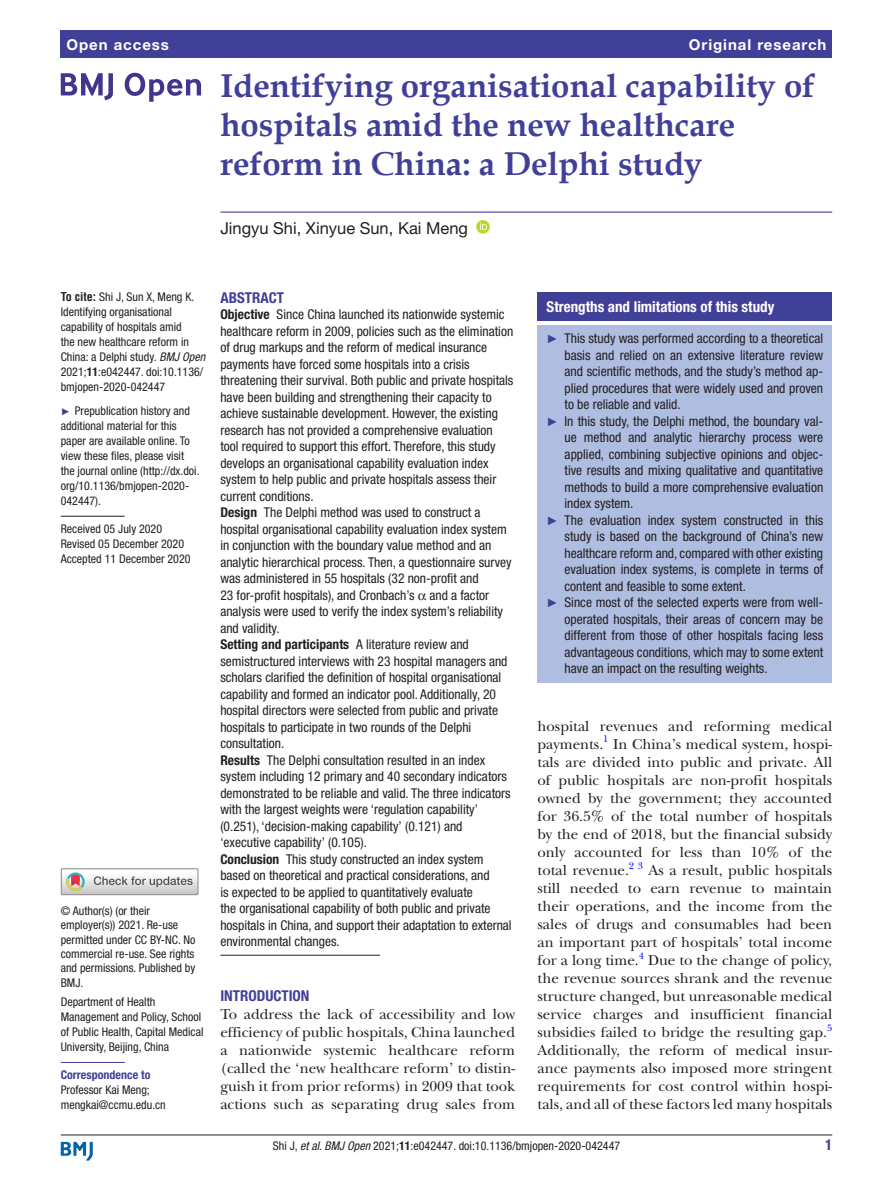
<style>
.page{position:relative;width:893px;height:1191px;background:#fff}
.page>*{position:absolute;margin:0;border:0;box-sizing:border-box;transform-origin:0 0}
.t1{font:700 33px/39px "Book Antiqua";color:#414099}
.t2{font:16.5px "Helvetica Neue LT Std";color:#231f20}
.t3{font:15px/18px "New Baskerville";color:#231f20;text-align:justify}
.t4{font:700 condensed 15px "Helvetica Neue LT Std";color:#fff}
.t5{font:700 15px "Helvetica Neue LT Std";letter-spacing:.065em;color:#fff}
.t6{font:700 condensed 15px "Helvetica Neue LT Std";color:#414099}
.t7{font:condensed 13.5px/16.5px "Helvetica Neue LT Std";color:#231f20}
.t8{font:condensed 12px/15px "Helvetica Neue LT Std";color:#231f20}
.t9{font:700 condensed 12px "Helvetica Neue LT Std";color:#414099}
.t10{font:9.9px "New Baskerville";color:#00f}
.s1{font-family:"Helvetica LT Std";font-weight:700}
.s2{font-style:italic}
.s3{font-weight:700}
.s4{font-family:"Arial";font-stretch:normal;font-size:9.75px;color:#414099}
.s5{font-family:"Arial";font-stretch:normal;font-size:12px;color:#414099}
</style>
<div class="page">
<hr style="left:61px;top:1134px;width:771px;height:1px;background:#231f20">
<svg style="left:61px;top:1141px;width:32px;height:19px"></svg>
<div style="left:61px;top:31px;width:771px;height:27px;background:#414099"></div>
<hr style="left:220px;top:211px;width:612px;height:2px;background:#414099">
<svg style="left:476px;top:220px;width:14px;height:14px"></svg>
<hr style="left:61px;top:516px;width:64px;height:1px;background:#231f20">
<hr style="left:61px;top:1062px;width:64px;height:1px;background:#414099">
<svg style="left:61px;top:73px;width:52px;height:27px"></svg>
<svg style="left:125px;top:73px;width:76px;height:29px"></svg>
<div style="left:61px;top:868px;width:138px;height:27px;border:1px solid #969090"></div>
<svg style="left:61px;top:868px;width:137px;height:26px"></svg>
<hr style="left:220px;top:955px;width:160px;height:1px;background:#231f20">
<div style="left:538px;top:292px;width:294px;height:29px;background:#414099"></div>
<div style="left:538px;top:325px;width:294px;height:357px;background:#afbde1"></div>
<p class="t5" style="left:66px;top:35px;width:104px">Open access</p>
<p class="t5" style="left:689px;top:35px;width:139px">Original research</p>
<h1 class="t1" style="left:220px;top:66px;width:596px">Identifying organisational capability of hospitals amid the new healthcare reform in China: a Delphi study</h1>
<p class="t2" style="left:220px;top:218px;width:249px">Jingyu Shi, Xinyue Sun, Kai Meng</p>
<p class="t8" style="left:61px;top:289px;width:146px"><span class="s1">To cite:</span> Shi J, Sun X, Meng K.<br>Identifying organisational capability of hospitals amid<br>the new healthcare reform in<br>China: a Delphi study. <span class="s2">BMJ Open<br></span>2021;<span class="s3">11</span>:e042447. doi:10.1136/ bmjopen-2020-042447</p>
<p class="t8" style="left:61px;top:403px;width:140px"><span class="s4">►</span> Prepublication history and additional material for this paper are available online. To view these files, please visit the journal online (http://dx.doi. org/10.1136/bmjopen-2020-<br>042447).</p>
<p class="t8" style="left:61px;top:521px;width:131px">Received 05 July 2020<br>Revised 05 December 2020<br>Accepted 11 December 2020</p>
<p class="t8" style="left:61px;top:903px;width:136px;line-height:14.4px">© Author(s) (or their employer(s)) 2021. Re-use permitted under CC BY-NC. No commercial re-use. See rights and permissions. Published by<br>BMJ.</p>
<p class="t8" style="left:61px;top:994px;width:144px">Department of Health<br>Management and Policy, School of Public Health, Capital Medical<br>University, Beijing, China</p>
<p class="t9" style="left:61px;top:1067px;width:91px">Correspondence to</p>
<p class="t8" style="left:61px;top:1082px;width:107px">Professor Kai Meng; mengkai@ccmu.edu.cn</p>
<p class="t6" style="left:220px;top:288px;width:65px">ABSTRACT</p>
<p class="t7" style="left:220px;top:306px;width:295px"><span class="s3">Objective</span> Since China launched its nationwide systemic healthcare reform in 2009, policies such as the elimination of drug markups and the reform of medical insurance payments have forced some hospitals into a crisis threatening their survival. Both public and private hospitals have been building and strengthening their capacity to achieve sustainable development. However, the existing research has not provided a comprehensive evaluation tool required to support this effort. Therefore, this study develops an organisational capability evaluation index system to help public and private hospitals assess their current conditions.<br><span class="s3">Design</span> The Delphi method was used to construct a hospital organisational capability evaluation index system in conjunction with the boundary value method and an analytic hierarchical process. Then, a questionnaire survey was administered in 55 hospitals (32 non-profit and<br>23 for-profit hospitals), and Cronbach’s and a factor analysis were used to verify the index system’s reliability and validity.<br><span class="s3">Setting and participants</span> A literature review and semistructured interviews with 23 hospital managers and scholars clarified the definition of hospital organisational capability and formed an indicator pool. Additionally, 20 hospital directors were selected from public and private hospitals to participate in two rounds of the Delphi consultation.<br><span class="s3">Results</span> The Delphi consultation resulted in an index system including 12 primary and 40 secondary indicators demonstrated to be reliable and valid. The three indicators with the largest weights were ‘regulation capability’ (0.251), ‘decision-making capability’ (0.121) and ‘executive capability’ (0.105).<br><span class="s3">Conclusion</span> This study constructed an index system based on theoretical and practical considerations, and<br>is expected to be applied to quantitatively evaluate<br>the organisational capability of both public and private hospitals in China, and support their adaptation to external environmental changes.</p>
<p class="t6" style="left:220px;top:987px;width:91px">INTRODUCTION</p>
<p class="t3" style="left:220px;top:1005px;width:296px">To address the lack of accessibility and low efficiency of public hospitals, China launched a nationwide systemic healthcare reform (called the ‘new healthcare reform’ to distin&shy;guish it from prior reforms) in 2009 that took actions such as separating drug sales from</p>
<p class="t4" style="left:547px;top:297px;width:229px">Strengths and limitations of this study</p>
<p class="t7" style="left:547px;top:330px;width:278px"><span class="s5">►</span> This study was performed according to a theoretical</p>
<p class="t7" style="left:565px;top:347px;width:260px">basis and relied on an extensive literature review</p>
<p class="t7" style="left:565px;top:363px;width:260px">and scientific methods, and the study’s method ap-</p>
<p class="t7" style="left:565px;top:380px;width:260px">plied procedures that were widely used and proven</p>
<p class="t7" style="left:565px;top:396px;width:118px">to be reliable and valid.</p>
<p class="t7" style="left:547px;top:413px;width:278px"><span class="s5">►</span> In this study, the Delphi method, the boundary val-</p>
<p class="t7" style="left:565px;top:429px;width:260px">ue method and analytic hierarchy process were</p>
<p class="t7" style="left:565px;top:446px;width:260px">applied, combining subjective opinions and objec-</p>
<p class="t7" style="left:565px;top:462px;width:260px">tive results and mixing qualitative and quantitative</p>
<p class="t7" style="left:565px;top:479px;width:260px">methods to build a more comprehensive evaluation</p>
<p class="t7" style="left:565px;top:495px;width:70px">index system.</p>
<p class="t7" style="left:547px;top:512px;width:278px"><span class="s5">►</span> The evaluation index system constructed in this</p>
<p class="t7" style="left:565px;top:528px;width:260px">study is based on the background of China’s new</p>
<p class="t7" style="left:565px;top:545px;width:260px">healthcare reform and, compared with other existing</p>
<p class="t7" style="left:565px;top:561px;width:260px">evaluation index systems, is complete in terms of</p>
<p class="t7" style="left:565px;top:578px;width:183px">content and feasible to some extent.</p>
<p class="t7" style="left:547px;top:594px;width:278px"><span class="s5">►</span> Since most of the selected experts were from well-</p>
<p class="t7" style="left:565px;top:611px;width:260px">operated hospitals, their areas of concern may be</p>
<p class="t7" style="left:565px;top:627px;width:260px">different from those of other hospitals facing less</p>
<p class="t7" style="left:565px;top:644px;width:260px">advantageous conditions, which may to some extent</p>
<p class="t7" style="left:565px;top:660px;width:204px">have an impact on the resulting weights.</p>
<p class="t3" style="left:538px;top:717px;width:296px">hospital revenues and reforming medical payments.<sup>1</sup> In China’s medical system, hospi&shy;tals are divided into public and private. All of public hospitals are non-profit hospitals owned by the government; they accounted for 36.5% of the total number of hospitals by the end of 2018, but the financial subsidy only accounted for less than 10% of the total revenue.</p>
<p class="t10" style="left:629px;top:859px;width:16px">2 3</p>
<p class="t3" style="left:538px;top:861px;width:296px;text-indent:111px">As a result, public hospitals still needed to earn revenue to maintain their operations, and the income from the sales of drugs and consumables had been an important part of hospitals’ total income for a long time.</p>
<p class="t10" style="left:639px;top:949px;width:7px">4</p>
<p class="t3" style="left:538px;top:951px;width:296px;text-indent:110px">Due to the change of policy, the revenue sources shrank and the revenue structure changed, but unreasonable medical service charges and insufficient financial subsidies failed to bridge the resulting gap.<sup>5<br></sup>Additionally, the reform of medical insur&shy;ance payments also imposed more stringent requirements for cost control within hospi&shy;tals, and all of these factors led many hospitals</p>
<p class="t8" style="left:273px;top:1137px;width:349px">Shi J, <span class="s2">et al</span>. <span class="s2">BMJ Open</span> 2021;<span class="s3">11</span>:e042447. doi:10.1136/bmjopen-2020-042447</p>
<p class="t6" style="left:825px;top:1135px;width:9px">1</p>
</div>
